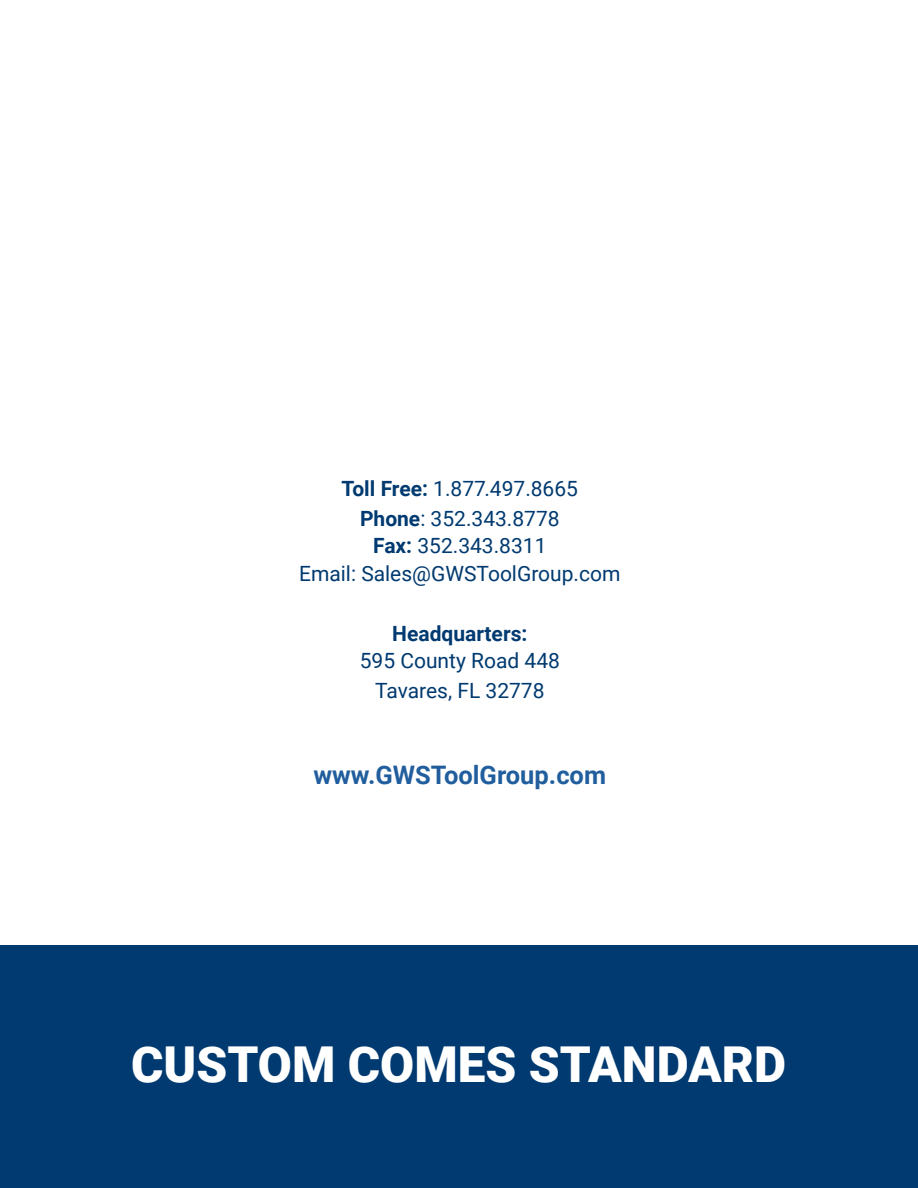
<style>
.page{position:relative;width:918px;height:1188px;background:#fff}
.page>*{position:absolute;margin:0;border:0;box-sizing:border-box;transform-origin:0 0}
.t1{font:900 49.5px "Roboto";color:#fff}
.t2{font:700 25.5px "Roboto";color:#215e9e}
.t3{font:21px/30px "Roboto";color:#003a70;text-align:center}
.t4{font:700 21px "Roboto";color:#003a70}
.s1{font-weight:700}
</style>
<div class="page">
<div style="left:0;top:945px;width:918px;height:243px;background:#003a70"></div>
<p class="t3" style="left:342px;top:473px;width:238px"><span class="s1">Toll Free:</span> 1.877.497.8665<br><span class="s1">Phone</span>: 352.343.8778</p>
<p class="t3" style="left:299px;top:530px;width:323px;line-height:28.5px"><span class="s1">Fax:</span> 352.343.8311<br>Email: Sales@GWSToolGroup.com</p>
<p class="t4" style="left:392px;top:619px;width:137px">Headquarters:</p>
<p class="t3" style="left:360px;top:645px;width:202px">595 County Road 448<br>Tavares, FL 32778</p>
<p class="t2" style="left:313px;top:757px;width:294px">www.GWSToolGroup.com</p>
<h1 class="t1" style="left:131px;top:1029px;width:657px">CUSTOM COMES STANDARD</h1>
</div>
